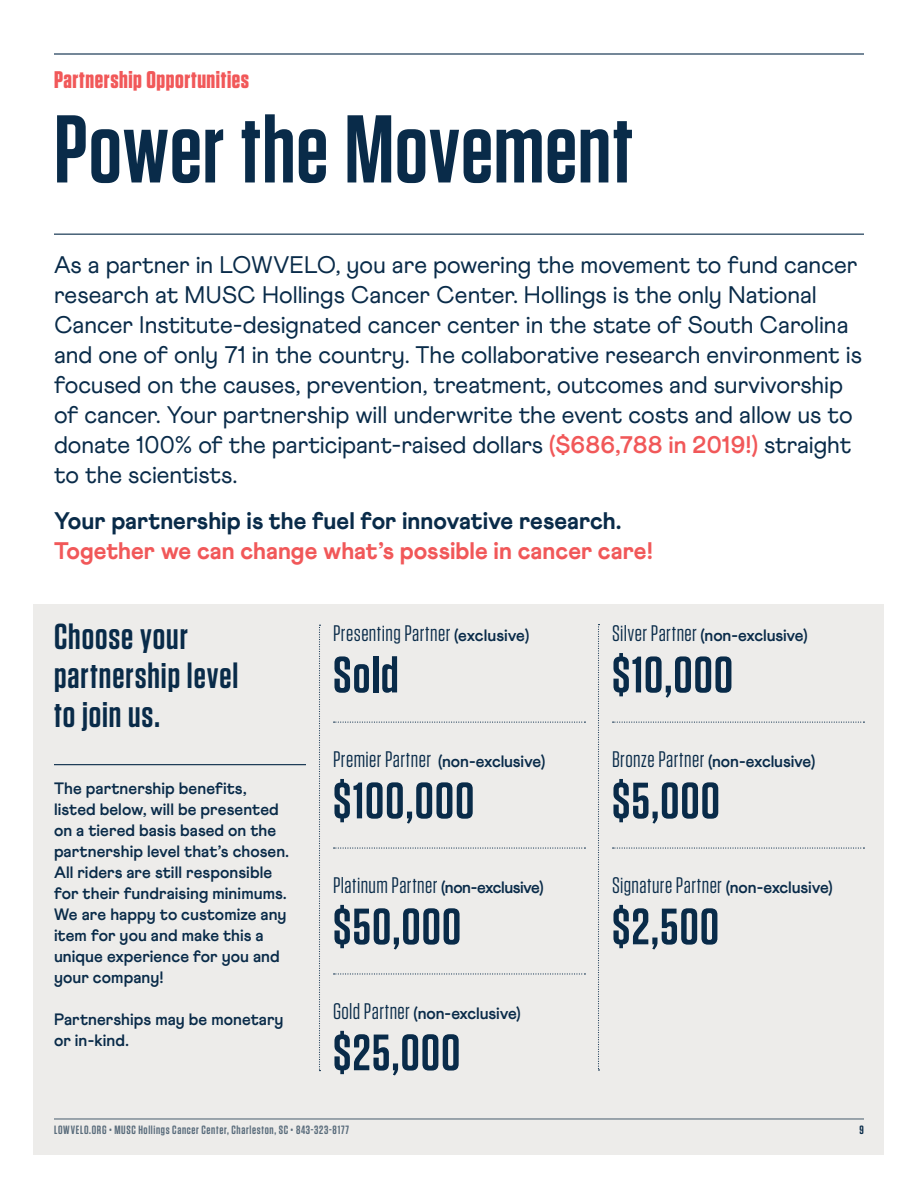
<style>
.page{position:relative;width:918px;height:1188px;background:#fff}
.page>*{position:absolute;margin:0;border:0;box-sizing:border-box;transform-origin:0 0}
.t1{font:600 96px "Tungsten";letter-spacing:.005em;color:#092b49}
.t2{font:600 51px "Tungsten";letter-spacing:.025em;color:#092b49}
.t3{font:600 36px/39px "Tungsten";letter-spacing:.025em;color:#092b49}
.t4{font:24px/30px "Athletics";letter-spacing:-.005em;color:#092b49}
.t5{font:800 24px/30px "Athletics";color:#092b49}
.t6{font:700 24px "Tungsten";letter-spacing:.025em;color:#f15859}
.t7{font:22.5px "Tungsten";letter-spacing:.02em;color:#092b49}
.t8{font:700 16.5px/21px "Athletics";letter-spacing:.005em;color:#092b49}
.t9{font:600 12px "Tungsten";letter-spacing:.055em;color:#092b49}
.s1{font-weight:700;color:#f15859}
.s2{color:#f15859}
.s3{font-family:"Athletics";font-weight:700;font-size:16.5px}
.s4{font-family:"Tungsten";font-weight:400;font-size:22.5px}
</style>
<div class="page">
<hr style="left:54px;top:53px;width:810px;height:2px;background:#092b49">
<div style="left:34px;top:604px;width:850px;height:550px;background:#edecea"></div>
<svg style="left:613px;top:847px;width:251px;height:2px"></svg>
<svg style="left:613px;top:722px;width:251px;height:1px"></svg>
<svg style="left:598px;top:624px;width:1px;height:447px"></svg>
<svg style="left:334px;top:973px;width:251px;height:2px"></svg>
<svg style="left:334px;top:847px;width:251px;height:2px"></svg>
<svg style="left:334px;top:722px;width:251px;height:1px"></svg>
<svg style="left:319px;top:625px;width:2px;height:446px"></svg>
<hr style="left:54px;top:764px;width:252px;height:1px;background:#092b49">
<hr style="left:54px;top:234px;width:810px;height:1px;background:#092b49">
<p class="t6" style="left:54px;top:67px;width:197px">Partnership Opportunities</p>
<p class="t1" style="left:54px;top:99px;width:581px">Power the Movement</p>
<p class="t4" style="left:54px;top:250px;width:809px">As a partner in LOWVELO, you are powering the movement to fund cancer research at MUSC Hollings Cancer Center. Hollings is the only National Cancer Institute-designated cancer center in the state of South Carolina and one of only 71 in the country. The collaborative research environment is focused on the causes, prevention, treatment, outcomes and survivorship of cancer. Your partnership will underwrite the event costs and allow us to donate 100% of the participant-raised dollars <span class="s1">($686,788 in 2019!)</span> straight to the scientists.</p>
<p class="t5" style="left:54px;top:506px;width:600px">Your partnership is the fuel for innovative research.<br><span class="s2">Together we can change what’s possible in cancer care!</span></p>
<p class="t3" style="left:54px;top:618px;width:186px">Choose your partnership level to join us.</p>
<p class="t8" style="left:54px;top:778px;width:237px">The partnership benefits, listed below, will be presented on a tiered basis based on the partnership level that’s chosen.<br>All riders are still responsible for their fundraising minimums.<br>We are happy to customize any item for you and make this a unique experience for you and your company!</p>
<p class="t8" style="left:54px;top:1009px;width:231px">Partnerships may be monetary or in-kind.</p>
<p class="t7" style="left:333px;top:622px;width:198px">Presenting Partner <span class="s3">(exclusive)</span></p>
<p class="t2" style="left:333px;top:648px;width:67px">Sold</p>
<p class="t8" style="left:333px;top:751px;width:214px"><span class="s4">Premier Partner</span> (non-exclusive)</p>
<p class="t2" style="left:333px;top:774px;width:143px">$100,000</p>
<p class="t7" style="left:333px;top:874px;width:212px">Platinum Partner <span class="s3">(non-exclusive)</span></p>
<p class="t2" style="left:333px;top:900px;width:130px">$50,000</p>
<p class="t8" style="left:333px;top:1003px;width:189px"><span class="s4">Gold Partner</span> (non-exclusive)</p>
<p class="t2" style="left:333px;top:1026px;width:129px">$25,000</p>
<p class="t8" style="left:612px;top:625px;width:197px"><span class="s4">Silver Partner</span> (non-exclusive)</p>
<p class="t2" style="left:612px;top:648px;width:122px">$10,000</p>
<p class="t8" style="left:612px;top:751px;width:205px"><span class="s4">Bronze Partner</span> (non-exclusive)</p>
<p class="t2" style="left:612px;top:774px;width:109px">$5,000</p>
<p class="t7" style="left:612px;top:874px;width:222px">Signature Partner <span class="s3">(non-exclusive)</span></p>
<p class="t2" style="left:612px;top:900px;width:108px">$2,500</p>
<p class="t9" style="left:54px;top:1124px;width:296px">LOWVELO.ORG • MUSC Hollings Cancer Center, Charleston, SC • 843-323-8177</p>
<p class="t9" style="left:860px;top:1124px;width:6px">9</p>
</div>
